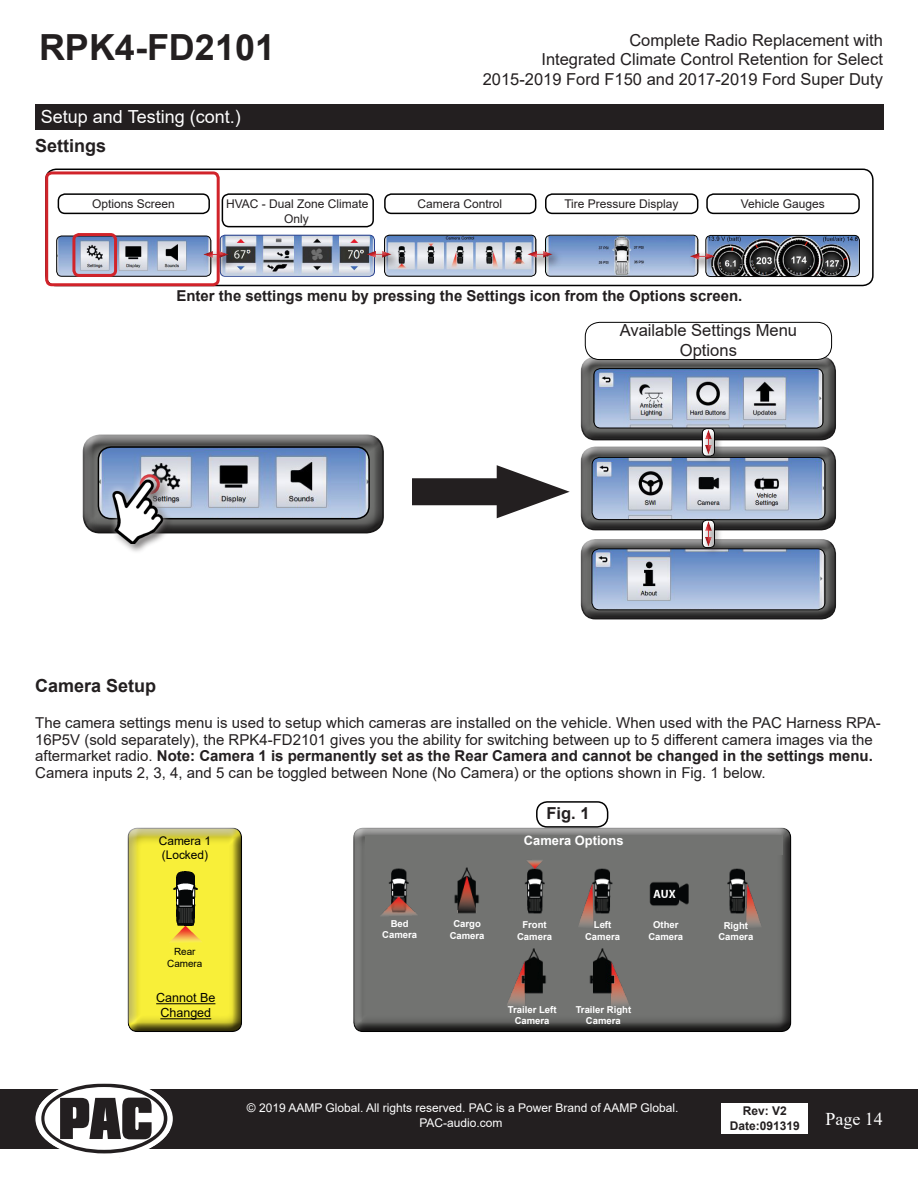
<style>
.page{position:relative;width:918px;height:1188px;background:#fff}
.page>*{position:absolute;margin:0;border:0;box-sizing:border-box;transform-origin:0 0}
.t1{font:700 36px "Arial";color:#231f20}
.t2{font:18px "Arial";color:#fff}
.t3{font:700 18px "Arial";color:#231f20}
.t4{font:18px "Times New Roman";color:#fff}
.t5{font:16.65px/20px "Arial";color:#231f20;text-align:center}
.t6{font:16.5px/19.8px "Arial";color:#231f20;text-align:right}
.t7{font:700 16.5px "Arial";color:#231f20}
.t8{font:15px/16.5px "Arial";color:#231f20}
.t9{font:700 15px "Arial";color:#231f20}
.t10{font:700 12.9px "Arial";color:#fff}
.t11{font:12.6px "Arial";color:#000}
.t12{font:12px "Arial";color:#231f20}
.t13{font:12px/14.4px "Arial";color:#fff;text-align:center}
.t14{font:700 12px/14.4px "Arial";color:#231f20;text-align:center}
.t15{font:11.85px "Arial";color:#000}
.t16{font:9.9px "Arial";color:#000}
.t17{font:700 9.6px "Arial";color:#fff}
.s1{font-weight:700}
</style>
<div class="page">
<div style="left:0;top:1089px;width:918px;height:60px;background:#231f20"></div>
<svg style="left:39px;top:1083px;width:130px;height:71px"></svg>
<div style="left:721px;top:1104px;width:87px;height:30px;background:#fff"></div>
<div style="left:35px;top:105px;width:849px;height:25px;background:#231f20"></div>
<div style="left:581px;top:359px;width:256px;height:83px;background:#231f20;opacity:.75"></div>
<img style="left:594px;top:369px;width:228px;height:59px">
<div style="left:593px;top:368px;width:230px;height:60px;border:1px solid #000;border-radius:7px"></div>
<div style="left:580px;top:445px;width:256px;height:77px;background:#fff;opacity:.75"></div>
<div style="left:580px;top:449px;width:256px;height:83px;background:#231f20;opacity:.75"></div>
<img style="left:592px;top:457px;width:232px;height:63px">
<div style="left:592px;top:457px;width:233px;height:63px;border:1px solid #000;border-radius:8px"></div>
<div style="left:580px;top:536px;width:256px;height:75px;background:#fff;opacity:.75"></div>
<div style="left:580px;top:542px;width:256px;height:78px;background:#231f20;opacity:.75"></div>
<img style="left:592px;top:549px;width:232px;height:61px">
<div style="left:592px;top:548px;width:233px;height:62px;border:1px solid #000;border-radius:8px"></div>
<div style="left:585px;top:322px;width:247px;height:38px;border:1px solid #000;border-radius:14px"></div>
<div style="left:702px;top:520px;width:13px;height:28px;border:1px solid #000;border-radius:5px"></div>
<div style="left:702px;top:433px;width:22px;height:33px;background:#231f20;opacity:.75"></div>
<div style="left:702px;top:428px;width:22px;height:33px;background:#231f20;opacity:.75"></div>
<svg style="left:705px;top:449px;width:7px;height:6px"></svg>
<div style="left:703px;top:427px;width:10px;height:22px;background:#231f20;opacity:.75"></div>
<div style="left:703px;top:524px;width:21px;height:34px;background:#5f85c4"></div>
<div style="left:703px;top:519px;width:21px;height:34px;background:#231f20;opacity:.75"></div>
<svg style="left:705px;top:542px;width:7px;height:5px"></svg>
<div style="left:703px;top:519px;width:9px;height:23px;background:#231f20;opacity:.75"></div>
<div style="left:83px;top:433px;width:301px;height:90px;background:#fff;opacity:.75"></div>
<div style="left:83px;top:438px;width:301px;height:97px;background:#231f20;opacity:.75"></div>
<img style="left:98px;top:447px;width:271px;height:72px">
<div style="left:98px;top:446px;width:272px;height:73px;border:2px solid #000;border-radius:13px"></div>
<div style="left:132px;top:467px;width:36px;height:35px;background:#fff;opacity:.75"></div>
<div style="left:110px;top:477px;width:64px;height:78px;background:#231f20;opacity:.75"></div>
<div style="left:105px;top:472px;width:66px;height:80px;background:#fff;opacity:.75"></div>
<img style="left:113px;top:479px;width:51px;height:65px">
<div style="left:412px;top:478px;width:112px;height:27px;background:#231f20"></div>
<svg style="left:497px;top:465px;width:73px;height:53px"></svg>
<div style="left:45px;top:169px;width:829px;height:117px;border:2px solid #000;border-radius:10px"></div>
<img style="left:220px;top:235px;width:153px;height:40px">
<div style="left:220px;top:235px;width:155px;height:42px;border:1px solid #253f8e;border-radius:5px"></div>
<img style="left:386px;top:235px;width:150px;height:40px">
<div style="left:384px;top:235px;width:152px;height:42px;border:1px solid #000;border-radius:5px"></div>
<img style="left:547px;top:236px;width:151px;height:39px">
<div style="left:545px;top:235px;width:153px;height:42px;border:1px solid #000;border-radius:5px"></div>
<img style="left:707px;top:235px;width:151px;height:42px">
<div style="left:705px;top:235px;width:155px;height:42px;border:1px solid #000;border-radius:5px"></div>
<img style="left:57px;top:236px;width:154px;height:40px">
<div style="left:56px;top:236px;width:155px;height:41px;border:1px solid #000;border-radius:5px"></div>
<div style="left:58px;top:193px;width:152px;height:21px;border:2px solid #000;border-radius:7px"></div>
<div style="left:545px;top:193px;width:153px;height:21px;border:2px solid #000;border-radius:7px"></div>
<div style="left:706px;top:193px;width:154px;height:21px;border:2px solid #000;border-radius:7px"></div>
<div style="left:222px;top:193px;width:152px;height:34px;border:2px solid #000;border-radius:7px"></div>
<div style="left:384px;top:193px;width:152px;height:21px;border:2px solid #000;border-radius:7px"></div>
<div style="left:207px;top:249px;width:33px;height:21px;background:#231f20;opacity:.75"></div>
<div style="left:208px;top:248px;width:23px;height:11px;background:#231f20;opacity:.75"></div>
<div style="left:201px;top:249px;width:34px;height:21px;background:#231f20;opacity:.75"></div>
<svg style="left:224px;top:251px;width:5px;height:7px"></svg>
<div style="left:201px;top:251px;width:23px;height:9px;background:#231f20;opacity:.75"></div>
<div style="left:370px;top:248px;width:33px;height:22px;background:#231f20;opacity:.75"></div>
<div style="left:364px;top:248px;width:34px;height:22px;background:#231f20;opacity:.75"></div>
<svg style="left:387px;top:251px;width:5px;height:7px"></svg>
<div style="left:364px;top:251px;width:23px;height:9px;background:#231f20;opacity:.75"></div>
<div style="left:531px;top:248px;width:33px;height:22px;background:#231f20;opacity:.75"></div>
<div style="left:525px;top:248px;width:34px;height:22px;background:#231f20;opacity:.75"></div>
<svg style="left:548px;top:251px;width:5px;height:7px"></svg>
<div style="left:525px;top:251px;width:23px;height:9px;background:#231f20;opacity:.75"></div>
<div style="left:693px;top:250px;width:34px;height:22px;background:#231f20;opacity:.75"></div>
<div style="left:688px;top:250px;width:33px;height:22px;background:#231f20;opacity:.75"></div>
<svg style="left:710px;top:253px;width:5px;height:7px"></svg>
<div style="left:688px;top:253px;width:22px;height:9px;background:#231f20;opacity:.75"></div>
<div style="left:45px;top:171px;width:175px;height:115px;border:3px solid #d1232a;border-radius:5px"></div>
<div style="left:72px;top:233px;width:45px;height:44px;border:3px solid #d1232a;border-radius:5px"></div>
<div style="left:124px;top:822px;width:119px;height:205px;background:#fff;opacity:.75"></div>
<div style="left:124px;top:829px;width:119px;height:204px;background:#231f20;opacity:.75"></div>
<img style="left:143px;top:859px;width:84px;height:85px">
<hr style="left:156px;top:1003px;width:59px;height:1px;background:#000">
<hr style="left:160px;top:1018px;width:51px;height:1px;background:#000">
<div style="left:353px;top:829px;width:440px;height:204px;background:#231f20;opacity:.75"></div>
<img style="left:365px;top:859px;width:405px;height:68px">
<img style="left:500px;top:940px;width:135px;height:68px">
<div style="left:365px;top:836px;width:417px;height:19px;background:#727371"></div>
<div style="left:536px;top:801px;width:72px;height:27px;border:2px solid #000;border-radius:10px"></div>
<h1 class="t1" style="left:39px;top:22px;width:238px">RPK4-FD2101</h1>
<p class="t2" style="left:41px;top:105px;width:201px">Setup and Testing (cont.)</p>
<p class="t3" style="left:35px;top:133px;width:73px">Settings</p>
<p class="t6" style="left:483px;top:30px;width:402px">Complete Radio Replacement with<br>Integrated Climate Control Retention for Select<br>2015-2019 Ford F150 and 2017-2019 Ford Super Duty</p>
<p class="t12" style="left:92px;top:196px;width:84px">Options Screen</p>
<p class="t12" style="left:226px;top:196px;width:144px">HVAC - Dual Zone Climate</p>
<p class="t12" style="left:564px;top:196px;width:116px">Tire Pressure Display</p>
<p class="t12" style="left:741px;top:196px;width:86px">Vehicle Gauges</p>
<p class="t12" style="left:284px;top:211px;width:26px">Only</p>
<p class="t12" style="left:418px;top:196px;width:86px">Camera Control</p>
<p class="t9" style="left:176px;top:285px;width:567px">Enter the settings menu by pressing the Settings icon from the Options screen.</p>
<p class="t5" style="left:620px;top:320px;width:179px">Available Settings Menu<br>Options</p>
<p class="t3" style="left:35px;top:673px;width:123px">Camera Setup</p>
<p class="t8" style="left:35px;top:715px;width:847px">The camera settings menu is used to setup which cameras are installed on the vehicle. When used with the PAC Harness RPA-16P5V (sold separately), the RPK4-FD2101 gives you the ability for switching between up to 5 different camera images via the aftermarket radio. <span class="s1">Note: Camera 1 is permanently set as the Rear Camera and cannot be changed in the settings menu.<br></span>Camera inputs 2, 3, 4, and 5 can be toggled between None (No Camera) or the options shown in Fig. 1 below.</p>
<p class="t15" style="left:159px;top:833px;width:54px">Camera 1</p>
<p class="t15" style="left:162px;top:847px;width:48px">(Locked)</p>
<p class="t16" style="left:174px;top:945px;width:23px">Rear</p>
<p class="t16" style="left:167px;top:957px;width:37px">Camera</p>
<p class="t11" style="left:156px;top:989px;width:61px">Cannot Be</p>
<p class="t11" style="left:160px;top:1004px;width:52px">Changed</p>
<p class="t7" style="left:546px;top:802px;width:45px">Fig. 1</p>
<p class="t17" style="left:391px;top:916px;width:19px">Bed</p>
<p class="t17" style="left:382px;top:928px;width:36px">Camera</p>
<p class="t10" style="left:524px;top:832px;width:101px">Camera Options</p>
<p class="t17" style="left:453px;top:917px;width:29px">Cargo</p>
<p class="t17" style="left:450px;top:929px;width:36px">Camera</p>
<p class="t17" style="left:522px;top:918px;width:26px">Front</p>
<p class="t17" style="left:517px;top:930px;width:36px">Camera</p>
<p class="t17" style="left:594px;top:918px;width:19px">Left</p>
<p class="t17" style="left:585px;top:930px;width:36px">Camera</p>
<p class="t17" style="left:653px;top:918px;width:27px">Other</p>
<p class="t17" style="left:648px;top:930px;width:36px">Camera</p>
<p class="t17" style="left:508px;top:1002px;width:50px">Trailer Left</p>
<p class="t17" style="left:515px;top:1014px;width:36px">Camera</p>
<p class="t17" style="left:576px;top:1002px;width:57px">Trailer Right</p>
<p class="t17" style="left:586px;top:1014px;width:36px">Camera</p>
<p class="t17" style="left:724px;top:918px;width:26px">Right</p>
<p class="t17" style="left:718px;top:930px;width:36px">Camera</p>
<p class="t13" style="left:247px;top:1101px;width:433px">© 2019 AAMP Global. All rights reserved. PAC is a Power Brand of AAMP Global.<br>PAC-audio.com</p>
<p class="t4" style="left:825px;top:1106px;width:59px">Page 14</p>
<p class="t14" style="left:730px;top:1104px;width:72px">Rev: V2<br>Date:091319</p>
</div>
